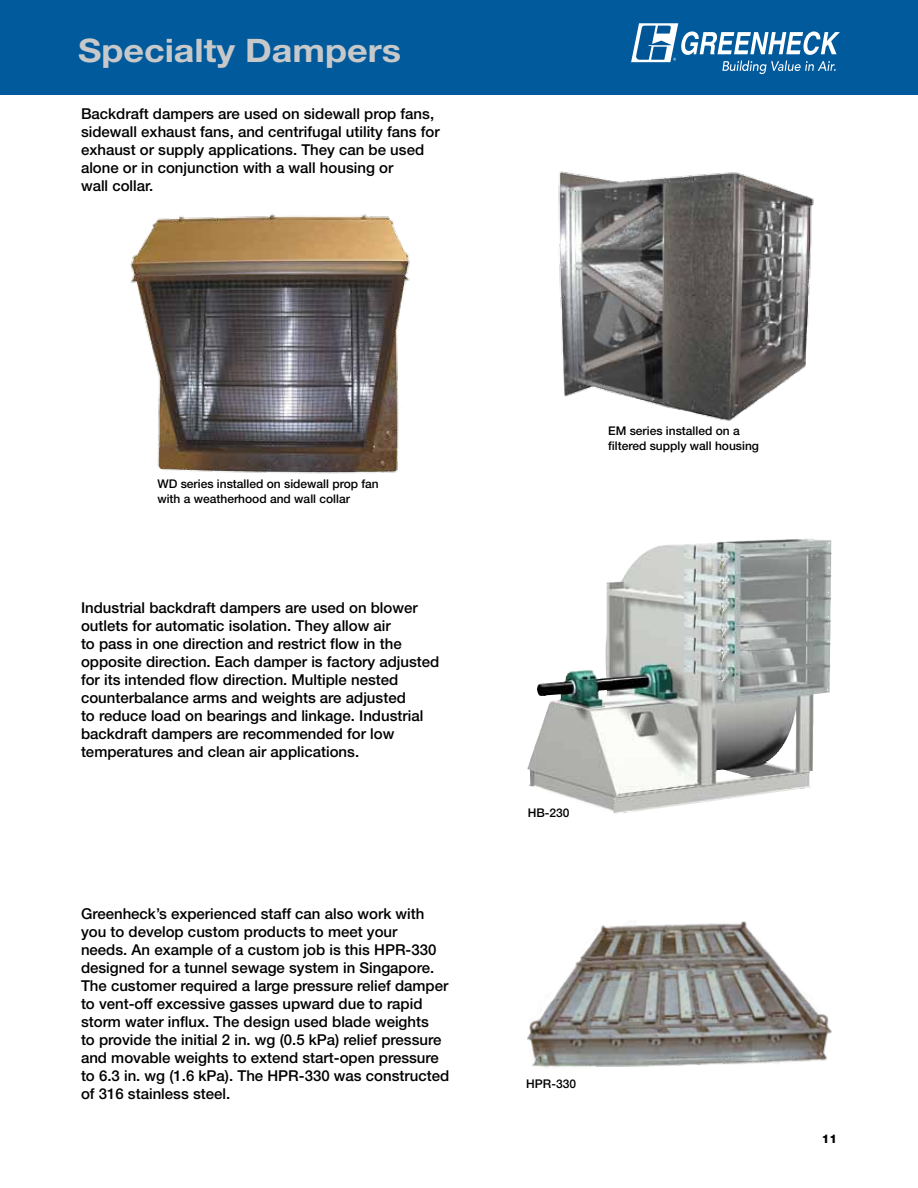
<style>
.page{position:relative;width:918px;height:1188px;background:#fff}
.page>*{position:absolute;margin:0;border:0;box-sizing:border-box;transform-origin:0 0}
.t1{font:700 32.4px "Helvetica Neue LT Std";color:#c7c8ca;scale:1.11 1}
.t2{font:500 15px/18px "Helvetica Neue LT Std";color:#000}
.t3{font:500 12px/15px "Helvetica Neue LT Std";color:#000}
.t4{font:800 12px "Helvetica Neue LT Std";color:#000}
</style>
<div class="page">
<div style="left:0;top:0;width:918px;height:94px;background:#005a9c"></div>
<svg style="left:631px;top:23px;width:209px;height:51px"></svg>
<img style="left:130px;top:214px;width:280px;height:260px">
<img style="left:558px;top:171px;width:256px;height:250px">
<img style="left:527px;top:921px;width:305px;height:147px">
<img style="left:527px;top:538px;width:281px;height:250px">
<h1 class="t1" style="left:78px;top:31px;width:293px">Specialty Dampers</h1>
<p class="t2" style="left:81px;top:104px;width:360px">Backdraft dampers are used on sidewall prop fans, sidewall exhaust fans, and centrifugal utility fans for exhaust or supply applications. They can be used alone or in conjunction with a wall housing or<br>wall collar.</p>
<p class="t3" style="left:157px;top:476px;width:223px">WD series installed on sidewall prop fan with a weatherhood and wall collar</p>
<p class="t2" style="left:81px;top:599px;width:360px">Industrial backdraft dampers are used on blower outlets for automatic isolation. They allow air<br>to pass in one direction and restrict flow in the opposite direction. Each damper is factory adjusted for its intended flow direction. Multiple nested counterbalance arms and weights are adjusted<br>to reduce load on bearings and linkage. Industrial backdraft dampers are recommended for low temperatures and clean air applications.</p>
<p class="t2" style="left:81px;top:905px;width:370px">Greenheck’s experienced staff can also work with you to develop custom products to meet your<br>needs. An example of a custom job is this HPR-330 designed for a tunnel sewage system in Singapore.<br>The customer required a large pressure relief damper to vent-off excessive gasses upward due to rapid storm water influx. The design used blade weights<br>to provide the initial 2 in. wg (0.5 kPa) relief pressure and movable weights to extend start-open pressure to 6.3 in. wg (1.6 kPa). The HPR-330 was constructed of 316 stainless steel.</p>
<p class="t3" style="left:608px;top:423px;width:152px">EM series installed on a filtered supply wall housing</p>
<p class="t3" style="left:528px;top:805px;width:43px">HB-230</p>
<p class="t3" style="left:526px;top:1076px;width:51px">HPR-330</p>
<p class="t4" style="left:822px;top:1131px;width:17px">11</p>
</div>
